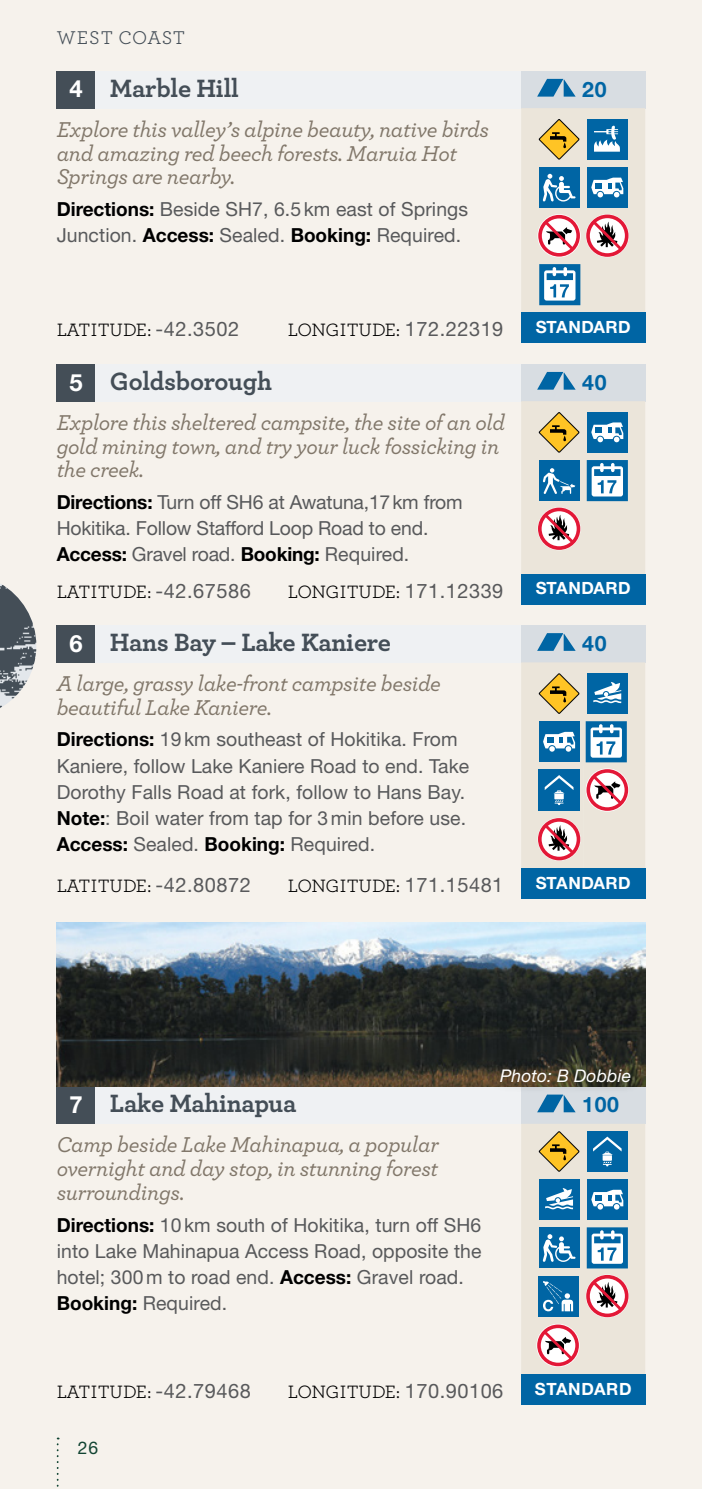
<style>
.page{position:relative;width:702px;height:1489px;background:#fff}
.page>*{position:absolute;margin:0;border:0;box-sizing:border-box;transform-origin:0 0}
.t1{font:700 26.25px "Archer";letter-spacing:-.01em;color:#444e57}
.t2{font:italic 500 22.5px/23.8px "Archer";letter-spacing:-.015em;color:#81776a}
.t3{font:700 21.25px "Helvetica Neue LT Pro";letter-spacing:.03em;color:#0065a4}
.t4{font:19.5px/26.2px "Helvetica Neue LT Pro";letter-spacing:.005em;color:#58595b}
.t5{font:19.5px "Archer";letter-spacing:.03em;color:#444e57}
.t6{font:18.75px "Archer";letter-spacing:-.015em;color:#000}
.t7{font:italic 17.5px "Helvetica Neue LT Pro";letter-spacing:.005em;color:#fff}
.t8{font:17.5px "Helvetica Neue LT Pro";color:#114432}
.t9{font:700 17px "Helvetica Neue LT Pro";letter-spacing:.025em;color:#fff}
.s1{font-family:"Helvetica Neue LT Pro";font-size:23.75px;color:#fff}
.s2{font-weight:700;color:#000}
.s3{font-family:"Helvetica Neue LT Pro";font-size:20px;color:#58595b}
</style>
<div class="page">
<div style="left:0;top:0;width:702px;height:1488px;background:#f6f2ec"></div>
<div style="left:57px;top:364px;width:39px;height:37px;background:#444e57"></div>
<div style="left:96px;top:364px;width:425px;height:37px;background:#eff1f3"></div>
<div style="left:521px;top:364px;width:124px;height:37px;background:#d8dde2"></div>
<svg style="left:537px;top:372px;width:38px;height:17px"></svg>
<svg style="left:521px;top:401px;width:124px;height:173px;background:#bfc6c6"></svg>
<div style="left:521px;top:574px;width:124px;height:30px;background:#0065a4"></div>
<div style="left:57px;top:1086px;width:39px;height:37px;background:#444e57"></div>
<div style="left:96px;top:1086px;width:425px;height:37px;background:#eff1f3"></div>
<div style="left:521px;top:1086px;width:124px;height:37px;background:#d8dde2"></div>
<img style="left:57px;top:922px;width:588px;height:164px">
<svg style="left:537px;top:1094px;width:38px;height:18px"></svg>
<svg style="left:521px;top:1123px;width:124px;height:250px;background:#acbbc3"></svg>
<div style="left:521px;top:1373px;width:124px;height:31px;background:#0065a4"></div>
<div style="left:488px;top:1056px;width:154px;height:37px;background:#000;opacity:.75"></div>
<div style="left:57px;top:625px;width:39px;height:37px;background:#444e57"></div>
<div style="left:96px;top:625px;width:425px;height:37px;background:#eff1f3"></div>
<div style="left:521px;top:625px;width:124px;height:37px;background:#d8dde2"></div>
<svg style="left:537px;top:633px;width:38px;height:18px"></svg>
<svg style="left:521px;top:662px;width:124px;height:206px;background:#b7bfc3"></svg>
<div style="left:521px;top:868px;width:124px;height:30px;background:#0065a4"></div>
<div style="left:57px;top:71px;width:39px;height:37px;background:#444e57"></div>
<div style="left:96px;top:71px;width:425px;height:37px;background:#eff1f3"></div>
<div style="left:521px;top:71px;width:124px;height:37px;background:#d8dde2"></div>
<svg style="left:537px;top:79px;width:38px;height:18px"></svg>
<svg style="left:521px;top:108px;width:124px;height:234px;background:#a1b4bf"></svg>
<svg style="left:57px;top:1437px;width:2px;height:52px"></svg>
<img style="left:0;top:584px;width:36px;height:124px">
<p class="t5" style="left:57px;top:24px;width:130px">WEST COAST</p>
<h1 class="t1" style="left:70px;top:67px;width:171px"><span class="s1">4</span> Marble Hill</h1>
<p class="t3" style="left:582px;top:76px;width:26px">20</p>
<p class="t2" style="left:57px;top:116px;width:434px">Explore this valley’s alpine beauty, native birds and amazing red beech forests. Maruia Hot<br>Springs are nearby.</p>
<p class="t4" style="left:57px;top:195px;width:413px"><span class="s2">Directions:</span> Beside SH7, 6.5km east of Springs<br>Junction. <span class="s2">Access:</span> Sealed. <span class="s2">Booking:</span> Required.</p>
<p class="t6" style="left:57px;top:317px;width:184px">LATITUDE: <span class="s3">-42.3502</span></p>
<p class="t6" style="left:288px;top:317px;width:217px">LONGITUDE: <span class="s3">172.22319</span></p>
<p class="t9" style="left:536px;top:316px;width:96px">STANDARD</p>
<h1 class="t1" style="left:70px;top:360px;width:204px"><span class="s1">5</span> Goldsborough</h1>
<p class="t3" style="left:582px;top:369px;width:26px">40</p>
<p class="t2" style="left:57px;top:409px;width:450px">Explore this sheltered campsite, the site of an old gold mining town, and try your luck fossicking in the creek.</p>
<p class="t4" style="left:57px;top:488px;width:407px"><span class="s2">Directions:</span> Turn off SH6 at Awatuna,17km from<br>Hokitika. Follow Stafford Loop Road to end.<br><span class="s2">Access:</span> Gravel road. <span class="s2">Booking:</span> Required.</p>
<p class="t6" style="left:57px;top:578px;width:196px">LATITUDE: <span class="s3">-42.67586</span></p>
<p class="t6" style="left:288px;top:578px;width:217px">LONGITUDE: <span class="s3">171.12339</span></p>
<p class="t9" style="left:536px;top:578px;width:96px">STANDARD</p>
<h1 class="t1" style="left:70px;top:621px;width:323px"><span class="s1">6</span> Hans Bay – Lake Kaniere</h1>
<p class="t3" style="left:582px;top:630px;width:26px">40</p>
<p class="t2" style="left:57px;top:670px;width:386px">A large, grassy lake-front campsite beside beautiful Lake Kaniere.</p>
<p class="t4" style="left:57px;top:725px;width:414px"><span class="s2">Directions:</span> 19km southeast of Hokitika. From Kaniere, follow Lake Kaniere Road to end. Take Dorothy Falls Road at fork, follow to Hans Bay.<br><span class="s2">Note:</span>: Boil water from tap for 3min before use.<br><span class="s2">Access:</span> Sealed. <span class="s2">Booking:</span> Required.</p>
<p class="t6" style="left:57px;top:872px;width:196px">LATITUDE: <span class="s3">-42.80872</span></p>
<p class="t6" style="left:288px;top:872px;width:217px">LONGITUDE: <span class="s3">171.15481</span></p>
<p class="t9" style="left:536px;top:872px;width:96px">STANDARD</p>
<p class="t7" style="left:500px;top:1064px;width:132px">Photo: B Dobbie</p>
<h1 class="t1" style="left:70px;top:1082px;width:228px"><span class="s1">7</span> Lake Mahinapua</h1>
<p class="t3" style="left:582px;top:1091px;width:38px">100</p>
<p class="t2" style="left:57px;top:1131px;width:383px;text-align:justify">Camp beside Lake Mahinapua, a popular overnight and day stop, in stunning forest surroundings.</p>
<p class="t4" style="left:57px;top:1210px;width:426px"><span class="s2">Directions:</span> 10km south of Hokitika, turn off SH6 into Lake Mahinapua Access Road, opposite the hotel; 300m to road end. <span class="s2">Access:</span> Gravel road.<br><span class="s2">Booking:</span> Required.</p>
<p class="t6" style="left:57px;top:1378px;width:196px">LATITUDE: <span class="s3">-42.79468</span></p>
<p class="t6" style="left:288px;top:1378px;width:217px">LONGITUDE: <span class="s3">170.90106</span></p>
<p class="t9" style="left:535px;top:1377px;width:98px">STANDARD</p>
<p class="t8" style="left:78px;top:1436px;width:22px">26</p>
</div>
